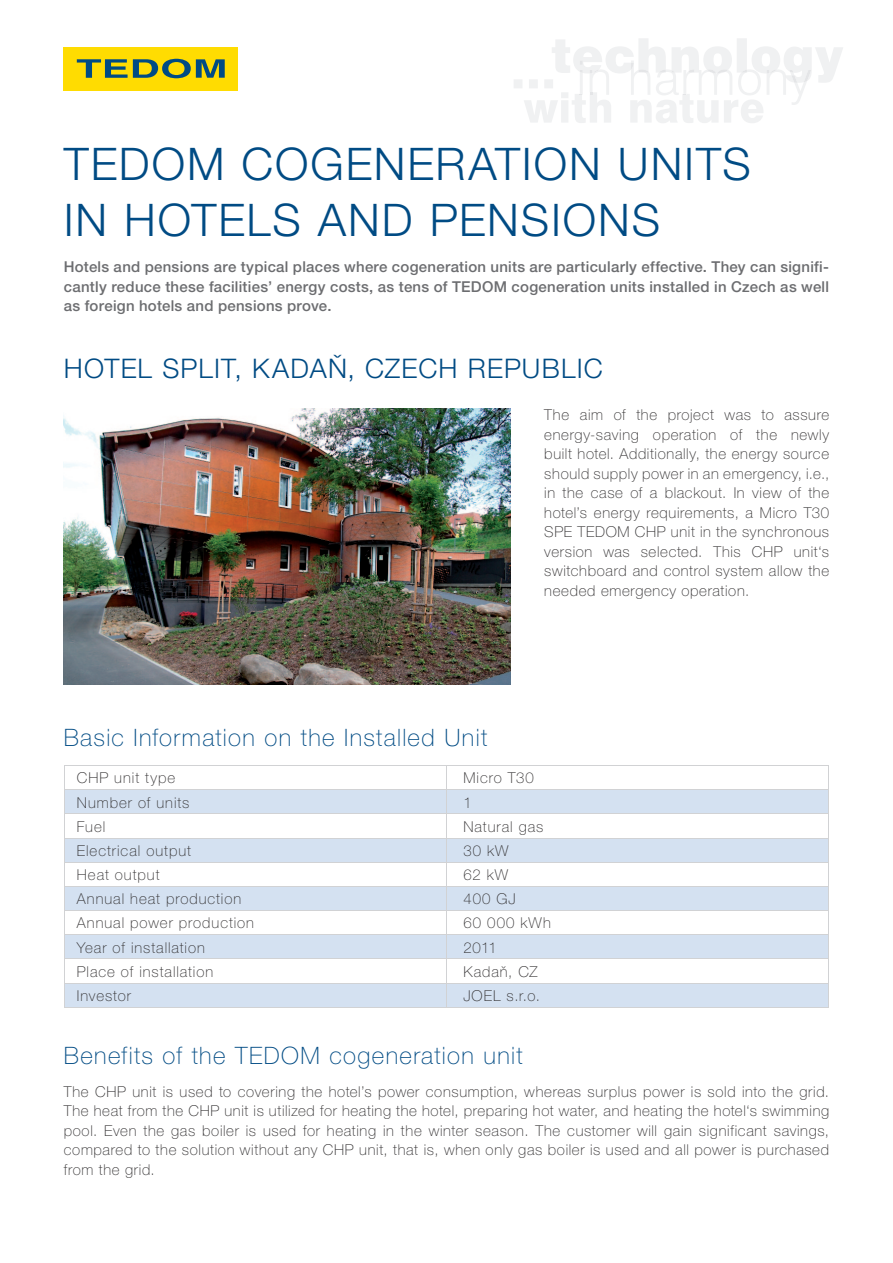
<style>
.page{position:relative;width:893px;height:1263px;background:#fff}
.page>*{position:absolute;margin:0;border:0;box-sizing:border-box;transform-origin:0 0}
.t1{font:300 45px/55.5px "Helvetica Neue CE";letter-spacing:.04em;color:#004b84}
.t2{font:300 27px "Helvetica Neue CE";letter-spacing:.045em;color:#004b84}
.t3{font:100 24px "Helvetica Neue CE";letter-spacing:.055em;color:#004b84}
.t4{font:100 15px/19.5px "Helvetica Neue CE";letter-spacing:.06em;color:#312f30;text-align:justify}
.t5{font:500 15px/19.5px "Helvetica Neue CE";letter-spacing:.015em;color:#6c6d70;text-align:justify}
</style>
<div class="page">
<img style="left:64px;top:408px;width:446px;height:277px">
<div style="left:64px;top:47px;width:174px;height:43px;background:#ffdc01"></div>
<svg style="left:77px;top:59px;width:148px;height:19px"></svg>
<svg style="left:514px;top:38px;width:329px;height:85px"></svg>
<hr style="left:64px;top:765px;width:382px;height:1px;background:#d1d2d4">
<hr style="left:446px;top:765px;width:383px;height:1px;background:#d1d2d4">
<svg style="left:64px;top:766px;width:765px;height:241px"></svg>
<hr style="left:64px;top:1007px;width:382px;height:1px;background:#d1d2d4">
<hr style="left:446px;top:1007px;width:383px;height:1px;background:#d1d2d4">
<h1 class="t1" style="left:64px;top:137px;width:688px">TEDOM COGENERATION UNITS<br>IN HOTELS AND PENSIONS</h1>
<p class="t5" style="left:64px;top:257px;width:767px">Hotels and pensions are typical places where cogeneration units are particularly effective. They can signifi&shy;cantly reduce these facilities’ energy costs, as tens of TEDOM cogeneration units installed in Czech as well as foreign hotels and pensions prove.</p>
<h2 class="t2" style="left:64px;top:355px;width:541px">HOTEL SPLIT, KADAŇ, CZECH REPUBLIC</h2>
<p class="t4" style="left:544px;top:405px;width:286px">The aim of the project was to assure energy-saving operation of the newly built hotel. Additionally, the energy source should supply power in an emergency, i.e., in the case of a blackout. In view of the hotel’s energy requirements, a Micro T30<br>SPE TEDOM CHP unit in the synchronous version was selected. This CHP unit‘s switchboard and control system allow the needed emergency operation.</p>
<h3 class="t3" style="left:64px;top:724px;width:425px">Basic Information on the Installed Unit</h3>
<p class="t4" style="left:77px;top:768px;width:100px">CHP unit type</p>
<p class="t4" style="left:463px;top:768px;width:72px">Micro T30</p>
<p class="t4" style="left:77px;top:792px;width:114px">Number of units</p>
<p class="t4" style="left:463px;top:792px;width:10px">1</p>
<p class="t4" style="left:77px;top:816px;width:30px">Fuel</p>
<p class="t4" style="left:463px;top:816px;width:81px">Natural gas</p>
<p class="t4" style="left:77px;top:841px;width:116px">Electrical output</p>
<p class="t4" style="left:463px;top:841px;width:47px">30 kW</p>
<p class="t4" style="left:77px;top:865px;width:84px">Heat output</p>
<p class="t4" style="left:463px;top:865px;width:46px">62 kW</p>
<p class="t4" style="left:77px;top:889px;width:166px">Annual heat production</p>
<p class="t4" style="left:463px;top:889px;width:54px">400 GJ</p>
<p class="t4" style="left:77px;top:913px;width:179px">Annual power production</p>
<p class="t4" style="left:463px;top:913px;width:89px">60 000 kWh</p>
<p class="t4" style="left:77px;top:937px;width:130px">Year of installation</p>
<p class="t4" style="left:463px;top:937px;width:35px">2011</p>
<p class="t4" style="left:77px;top:962px;width:138px">Place of installation</p>
<p class="t4" style="left:463px;top:962px;width:76px">Kadaň, CZ</p>
<p class="t4" style="left:77px;top:986px;width:56px">Investor</p>
<p class="t4" style="left:463px;top:986px;width:78px">JOEL s.r.o.</p>
<h3 class="t3" style="left:64px;top:1042px;width:460px">Benefits of the TEDOM cogeneration unit</h3>
<p class="t4" style="left:64px;top:1081px;width:767px">The CHP unit is used to covering the hotel’s power consumption, whereas surplus power is sold into the grid.<br>The heat from the CHP unit is utilized for heating the hotel, preparing hot water, and heating the hotel‘s swimming pool. Even the gas boiler is used for heating in the winter season. The customer will gain significant savings, compared to the solution without any CHP unit, that is, when only gas boiler is used and all power is purchased from the grid.</p>
</div>
